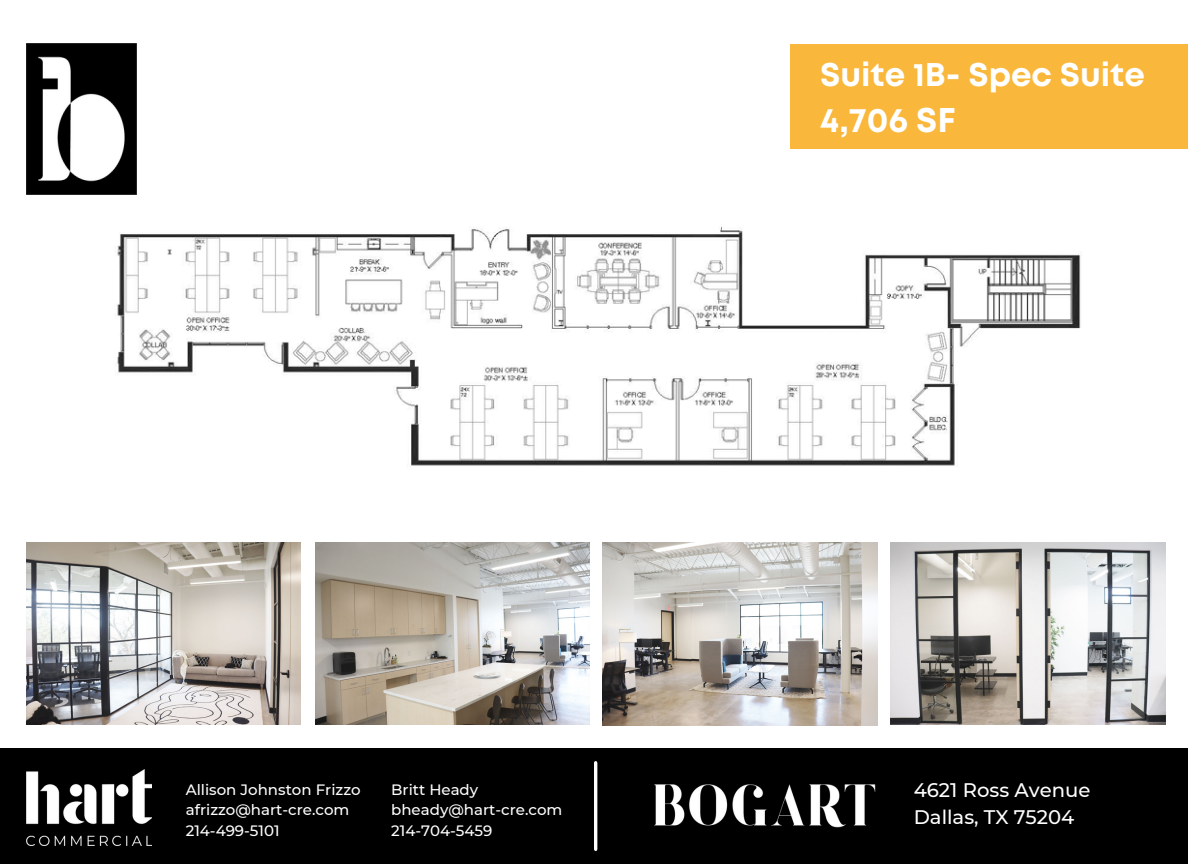
<style>
.page{position:relative;width:1188px;height:864px;background:#fff}
.page>*{position:absolute;margin:0;border:0;box-sizing:border-box;transform-origin:0 0}
.t1{font:700 34.2px "Mont";color:#fff}
.t2{font:700 32.7px "Mont";color:#fff}
.t3{font:500 19.65px "Montserrat";color:#fefefe}
.t4{font:500 15px "Montserrat";color:#fefefe}
</style>
<div class="page">
<div style="left:0;top:748px;width:1188px;height:116px;background:#000"></div>
<img style="left:26px;top:543px;width:275px;height:182px">
<img style="left:315px;top:543px;width:275px;height:182px">
<img style="left:603px;top:543px;width:274px;height:182px">
<img style="left:891px;top:543px;width:274px;height:182px">
<div style="left:791px;top:44px;width:397px;height:104px;background:#f9b73b"></div>
<img style="left:117px;top:226px;width:964px;height:240px">
<div style="left:86px;top:412px;width:101px;height:100px;background:#fff"></div>
<hr style="left:594px;top:763px;width:3px;height:86px;background:#fff">
<img style="left:654px;top:784px;width:222px;height:44px">
<img style="left:26px;top:44px;width:111px;height:151px">
<img style="left:26px;top:769px;width:125px;height:77px">
<p class="t4" style="left:186px;top:781px;width:176px">Allison Johnston Frizzo</p>
<p class="t4" style="left:186px;top:801px;width:165px">afrizzo@hart-cre.com</p>
<p class="t4" style="left:186px;top:821px;width:95px">214-499-5101</p>
<p class="t4" style="left:391px;top:781px;width:89px">Britt Heady</p>
<p class="t4" style="left:391px;top:801px;width:173px">bheady@hart-cre.com</p>
<p class="t4" style="left:391px;top:821px;width:103px">214-704-5459</p>
<p class="t2" style="left:820px;top:62px;width:326px">Suite 1B- Spec Suite</p>
<p class="t1" style="left:820px;top:107px;width:137px">4,706 SF</p>
<p class="t3" style="left:914px;top:778px;width:178px">4621 Ross Avenue</p>
<p class="t3" style="left:914px;top:805px;width:162px">Dallas, TX 75204</p>
</div>
